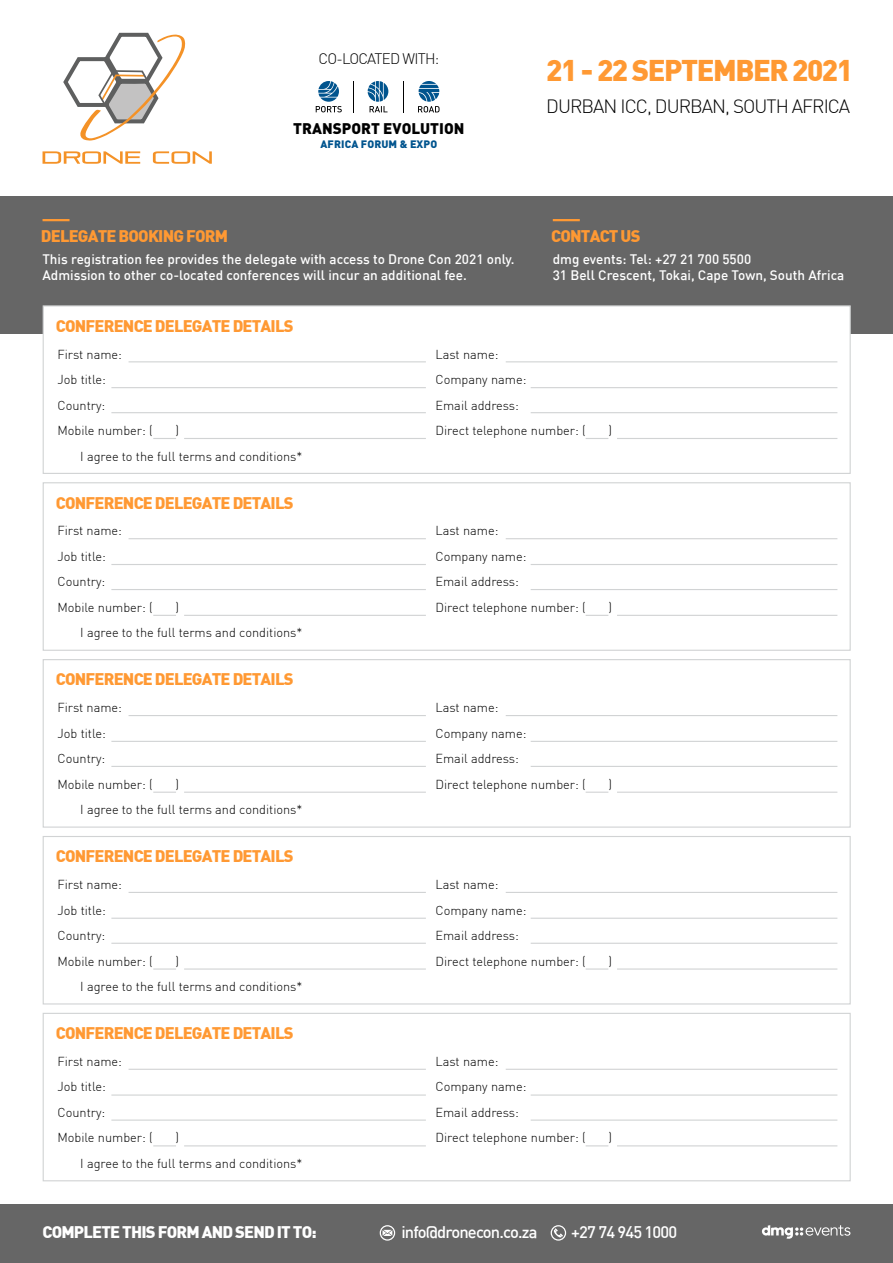
<style>
.page{position:relative;width:893px;height:1263px;background:#fff}
.page>*{position:absolute;margin:0;border:0;box-sizing:border-box;transform-origin:0 0}
.t1{font:900 29.4px "DIN";letter-spacing:-.05em;color:#f93}
.t2{font:300 18.9px "DIN";letter-spacing:-.05em;color:#000}
.t3{font:900 16.5px "DIN";letter-spacing:-.05em;color:#f93}
.t4{font:500 16.5px "DIN";letter-spacing:-.05em;color:#fff}
.t5{font:900 16.5px "DIN";letter-spacing:-.05em;color:#fff}
.t6{font:900 15.15px "DIN";color:#000}
.t7{font:300 15px "DIN";letter-spacing:-.05em;color:#000}
.t8{font:500 13.5px/16.5px "DIN";color:#fff}
.t9{font:300 12.75px "DIN";color:#000}
.t10{font:900 10.65px "DIN";letter-spacing:.01em;color:#00548e}
</style>
<div class="page">
<div style="left:0;top:196px;width:893px;height:138px;background:#666"></div>
<hr style="left:43px;top:219px;width:27px;height:2px;background:#f93">
<hr style="left:553px;top:219px;width:27px;height:2px;background:#f93">
<div style="left:43px;top:305px;width:808px;height:169px;background:#fff;border:1px solid #d1d3d4"></div>
<hr style="left:129px;top:361px;width:297px;height:1px;background:#d1d3d4">
<hr style="left:111px;top:387px;width:315px;height:1px;background:#d1d3d4">
<hr style="left:111px;top:412px;width:315px;height:1px;background:#d1d3d4">
<hr style="left:184px;top:438px;width:242px;height:1px;background:#d1d3d4">
<hr style="left:617px;top:438px;width:220px;height:1px;background:#d1d3d4">
<svg style="left:153px;top:438px;width:23px;height:1px"></svg>
<svg style="left:586px;top:438px;width:22px;height:1px"></svg>
<hr style="left:506px;top:361px;width:331px;height:1px;background:#d1d3d4">
<hr style="left:531px;top:387px;width:306px;height:1px;background:#d1d3d4">
<hr style="left:531px;top:412px;width:306px;height:1px;background:#d1d3d4">
<div style="left:43px;top:482px;width:808px;height:169px;background:#fff;border:1px solid #d1d3d4"></div>
<hr style="left:129px;top:538px;width:297px;height:1px;background:#d1d3d4">
<hr style="left:111px;top:564px;width:315px;height:1px;background:#d1d3d4">
<hr style="left:111px;top:589px;width:315px;height:1px;background:#d1d3d4">
<hr style="left:184px;top:615px;width:242px;height:1px;background:#d1d3d4">
<hr style="left:617px;top:615px;width:220px;height:1px;background:#d1d3d4">
<svg style="left:153px;top:615px;width:23px;height:1px"></svg>
<svg style="left:586px;top:615px;width:22px;height:1px"></svg>
<hr style="left:506px;top:538px;width:331px;height:1px;background:#d1d3d4">
<hr style="left:531px;top:564px;width:306px;height:1px;background:#d1d3d4">
<hr style="left:531px;top:589px;width:306px;height:1px;background:#d1d3d4">
<div style="left:43px;top:659px;width:808px;height:169px;background:#fff;border:1px solid #d1d3d4"></div>
<hr style="left:129px;top:715px;width:297px;height:1px;background:#d1d3d4">
<hr style="left:111px;top:741px;width:315px;height:1px;background:#d1d3d4">
<hr style="left:111px;top:766px;width:315px;height:1px;background:#d1d3d4">
<hr style="left:184px;top:792px;width:242px;height:1px;background:#d1d3d4">
<hr style="left:617px;top:792px;width:220px;height:1px;background:#d1d3d4">
<svg style="left:153px;top:792px;width:23px;height:1px"></svg>
<svg style="left:586px;top:792px;width:22px;height:1px"></svg>
<hr style="left:506px;top:715px;width:331px;height:1px;background:#d1d3d4">
<hr style="left:531px;top:741px;width:306px;height:1px;background:#d1d3d4">
<hr style="left:531px;top:766px;width:306px;height:1px;background:#d1d3d4">
<div style="left:43px;top:836px;width:808px;height:168px;background:#fff;border:1px solid #d1d3d4"></div>
<hr style="left:129px;top:892px;width:297px;height:1px;background:#d1d3d4">
<hr style="left:111px;top:918px;width:315px;height:1px;background:#d1d3d4">
<hr style="left:111px;top:943px;width:315px;height:1px;background:#d1d3d4">
<hr style="left:184px;top:968px;width:242px;height:1px;background:#d1d3d4">
<hr style="left:617px;top:968px;width:220px;height:1px;background:#d1d3d4">
<svg style="left:153px;top:968px;width:23px;height:1px"></svg>
<svg style="left:586px;top:968px;width:22px;height:1px"></svg>
<hr style="left:506px;top:892px;width:331px;height:1px;background:#d1d3d4">
<hr style="left:531px;top:918px;width:306px;height:1px;background:#d1d3d4">
<hr style="left:531px;top:943px;width:306px;height:1px;background:#d1d3d4">
<div style="left:43px;top:1013px;width:808px;height:168px;background:#fff;border:1px solid #d1d3d4"></div>
<hr style="left:129px;top:1069px;width:297px;height:1px;background:#d1d3d4">
<hr style="left:111px;top:1094px;width:315px;height:1px;background:#d1d3d4">
<hr style="left:111px;top:1119px;width:315px;height:2px;background:#d1d3d4">
<hr style="left:184px;top:1145px;width:242px;height:1px;background:#d1d3d4">
<hr style="left:617px;top:1145px;width:220px;height:1px;background:#d1d3d4">
<svg style="left:153px;top:1145px;width:23px;height:1px"></svg>
<svg style="left:586px;top:1145px;width:22px;height:1px"></svg>
<hr style="left:506px;top:1069px;width:331px;height:1px;background:#d1d3d4">
<hr style="left:531px;top:1094px;width:306px;height:1px;background:#d1d3d4">
<hr style="left:531px;top:1119px;width:306px;height:2px;background:#d1d3d4">
<div style="left:0;top:1204px;width:893px;height:59px;background:#666"></div>
<svg style="left:762px;top:1225px;width:88px;height:14px"></svg>
<div style="left:380px;top:1225px;width:15px;height:15px;border:1px solid #fff;border-radius:50%"></div>
<svg style="left:382px;top:1230px;width:10px;height:6px"></svg>
<svg style="left:554px;top:1228px;width:9px;height:9px"></svg>
<div style="left:551px;top:1225px;width:15px;height:15px;border:1px solid #fff;border-radius:50%"></div>
<svg style="left:63px;top:33px;width:123px;height:108px"></svg>
<svg style="left:43px;top:151px;width:97px;height:13px"></svg>
<svg style="left:153px;top:151px;width:59px;height:13px"></svg>
<svg style="left:316px;top:81px;width:26px;height:31px"></svg>
<svg style="left:368px;top:81px;width:20px;height:31px"></svg>
<svg style="left:418px;top:81px;width:21px;height:31px"></svg>
<hr style="left:353px;top:81px;width:1px;height:31px;background:#000">
<hr style="left:403px;top:81px;width:1px;height:31px;background:#000">
<p class="t7" style="left:319px;top:49px;width:122px">CO-LOCATED WITH:</p>
<p class="t6" style="left:293px;top:119px;width:173px">TRANSPORT EVOLUTION</p>
<p class="t10" style="left:321px;top:137px;width:118px">AFRICA FORUM &amp; EXPO</p>
<h1 class="t1" style="left:546px;top:51px;width:308px">21 - 22 SEPTEMBER 2021</h1>
<h2 class="t2" style="left:546px;top:95px;width:306px">DURBAN ICC, DURBAN, SOUTH AFRICA</h2>
<p class="t3" style="left:41px;top:225px;width:189px">DELEGATE BOOKING FORM</p>
<p class="t3" style="left:551px;top:225px;width:91px">CONTACT US</p>
<p class="t8" style="left:42px;top:250px;width:474px">This registration fee provides the delegate with access to Drone Con 2021 only.<br>Admission to other co-located conferences will incur an additional fee.</p>
<p class="t8" style="left:553px;top:250px;width:293px">dmg events: Tel: +27 21 700 5500<br>31 Bell Crescent, Tokai, Cape Town, South Africa</p>
<p class="t3" style="left:56px;top:315px;width:239px">CONFERENCE DELEGATE DETAILS</p>
<p class="t9" style="left:57px;top:346px;width:66px">First name:</p>
<p class="t9" style="left:435px;top:346px;width:64px">Last name:</p>
<p class="t9" style="left:57px;top:372px;width:50px">Job title:</p>
<p class="t9" style="left:435px;top:372px;width:92px">Company name:</p>
<p class="t9" style="left:57px;top:397px;width:49px">Country:</p>
<p class="t9" style="left:435px;top:397px;width:85px">Email address:</p>
<p class="t9" style="left:57px;top:423px;width:97px">Mobile number: (</p>
<p class="t9" style="left:175px;top:423px;width:5px">)</p>
<p class="t9" style="left:435px;top:423px;width:152px">Direct telephone number: (</p>
<p class="t9" style="left:608px;top:423px;width:5px">)</p>
<p class="t9" style="left:80px;top:448px;width:224px">I agree to the full terms and conditions*</p>
<p class="t3" style="left:56px;top:491px;width:239px">CONFERENCE DELEGATE DETAILS</p>
<p class="t9" style="left:57px;top:523px;width:66px">First name:</p>
<p class="t9" style="left:435px;top:523px;width:64px">Last name:</p>
<p class="t9" style="left:57px;top:548px;width:50px">Job title:</p>
<p class="t9" style="left:435px;top:548px;width:92px">Company name:</p>
<p class="t9" style="left:57px;top:574px;width:49px">Country:</p>
<p class="t9" style="left:435px;top:574px;width:85px">Email address:</p>
<p class="t9" style="left:57px;top:599px;width:97px">Mobile number: (</p>
<p class="t9" style="left:175px;top:599px;width:5px">)</p>
<p class="t9" style="left:435px;top:599px;width:152px">Direct telephone number: (</p>
<p class="t9" style="left:608px;top:599px;width:5px">)</p>
<p class="t9" style="left:80px;top:625px;width:224px">I agree to the full terms and conditions*</p>
<p class="t3" style="left:56px;top:668px;width:239px">CONFERENCE DELEGATE DETAILS</p>
<p class="t9" style="left:57px;top:700px;width:66px">First name:</p>
<p class="t9" style="left:435px;top:700px;width:64px">Last name:</p>
<p class="t9" style="left:57px;top:725px;width:50px">Job title:</p>
<p class="t9" style="left:435px;top:725px;width:92px">Company name:</p>
<p class="t9" style="left:57px;top:751px;width:49px">Country:</p>
<p class="t9" style="left:435px;top:751px;width:85px">Email address:</p>
<p class="t9" style="left:57px;top:776px;width:97px">Mobile number: (</p>
<p class="t9" style="left:175px;top:776px;width:5px">)</p>
<p class="t9" style="left:435px;top:776px;width:152px">Direct telephone number: (</p>
<p class="t9" style="left:608px;top:776px;width:5px">)</p>
<p class="t9" style="left:80px;top:802px;width:224px">I agree to the full terms and conditions*</p>
<p class="t3" style="left:56px;top:845px;width:239px">CONFERENCE DELEGATE DETAILS</p>
<p class="t9" style="left:57px;top:877px;width:66px">First name:</p>
<p class="t9" style="left:435px;top:877px;width:64px">Last name:</p>
<p class="t9" style="left:57px;top:902px;width:50px">Job title:</p>
<p class="t9" style="left:435px;top:902px;width:92px">Company name:</p>
<p class="t9" style="left:57px;top:928px;width:49px">Country:</p>
<p class="t9" style="left:435px;top:928px;width:85px">Email address:</p>
<p class="t9" style="left:57px;top:953px;width:97px">Mobile number: (</p>
<p class="t9" style="left:175px;top:953px;width:5px">)</p>
<p class="t9" style="left:435px;top:953px;width:152px">Direct telephone number: (</p>
<p class="t9" style="left:608px;top:953px;width:5px">)</p>
<p class="t9" style="left:80px;top:979px;width:224px">I agree to the full terms and conditions*</p>
<p class="t3" style="left:56px;top:1022px;width:239px">CONFERENCE DELEGATE DETAILS</p>
<p class="t9" style="left:57px;top:1053px;width:66px">First name:</p>
<p class="t9" style="left:435px;top:1053px;width:64px">Last name:</p>
<p class="t9" style="left:57px;top:1079px;width:50px">Job title:</p>
<p class="t9" style="left:435px;top:1079px;width:92px">Company name:</p>
<p class="t9" style="left:57px;top:1104px;width:49px">Country:</p>
<p class="t9" style="left:435px;top:1104px;width:85px">Email address:</p>
<p class="t9" style="left:57px;top:1130px;width:97px">Mobile number: (</p>
<p class="t9" style="left:175px;top:1130px;width:5px">)</p>
<p class="t9" style="left:435px;top:1130px;width:152px">Direct telephone number: (</p>
<p class="t9" style="left:608px;top:1130px;width:5px">)</p>
<p class="t9" style="left:80px;top:1155px;width:224px">I agree to the full terms and conditions*</p>
<p class="t5" style="left:43px;top:1221px;width:276px">COMPLETE THIS FORM AND SEND IT TO:</p>
<p class="t4" style="left:401px;top:1221px;width:138px">info@dronecon.co.za</p>
<p class="t4" style="left:571px;top:1221px;width:107px">+27 74 945 1000</p>
</div>
